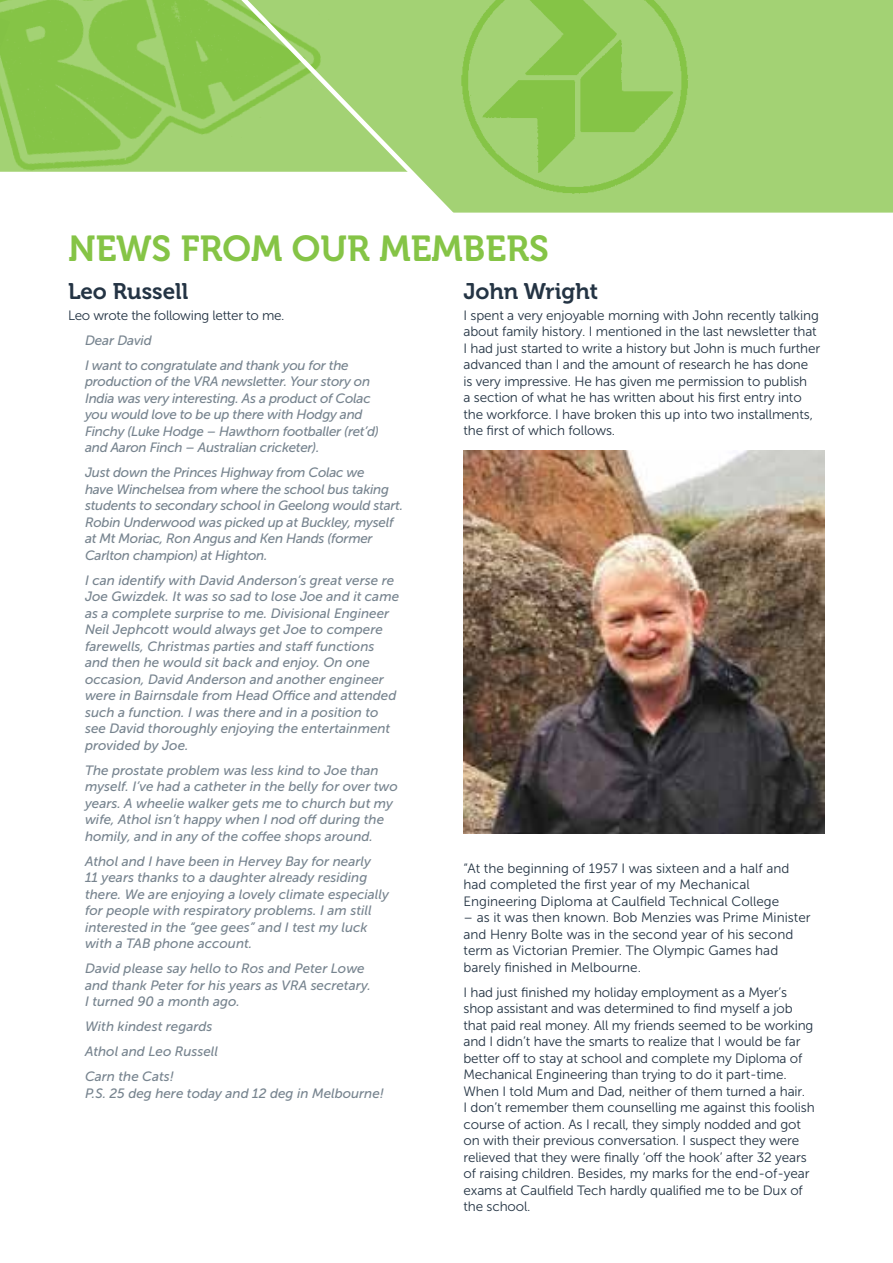
<style>
.page{position:relative;width:893px;height:1263px;background:#fff}
.page>*{position:absolute;margin:0;border:0;box-sizing:border-box;transform-origin:0 0}
.t1{font:36px "Museo 700";color:#85c446}
.t2{font:22.5px "Museo 700";color:#243444}
.t3{font:13.5px/16.5px "Museo Sans 300";letter-spacing:-.01em;color:#243444}
.t4{font:italic 13.5px/16.5px "Museo Sans 500";color:#77848f}
.t5{font:italic 13.5px/16.5px "Museo Sans 500";letter-spacing:-.02em;color:#77848f}
</style>
<div class="page">
<svg style="left:10px;top:0;width:883px;height:213px;background:#9bce68"></svg>
<img style="left:0;top:0;width:10px;height:172px">
<svg style="left:193px;top:0;width:267px;height:213px"></svg>
<img style="left:382px;top:0;width:371px;height:210px">
<div style="left:0;top:172px;width:146px;height:40px;background:#fff"></div>
<img style="left:463px;top:451px;width:362px;height:382px">
<h1 class="t1" style="left:68px;top:228px;width:482px">NEWS FROM OUR MEMBERS</h1>
<h2 class="t2" style="left:68px;top:279px;width:122px">Leo Russell</h2>
<p class="t3" style="left:68px;top:307px;width:218px">Leo wrote the following letter to me.</p>
<p class="t5" style="left:85px;top:328px;width:265px;line-height:25px">Dear David<br>I want to congratulate and thank you for the</p>
<p class="t5" style="left:85px;top:374px;width:295px">production of the VRA newsletter. Your story on India was very interesting. As a product of Colac you would love to be up there with Hodgy and Finchy (Luke Hodge – Hawthorn footballer (ret’d) and Aaron Finch – Australian cricketer).</p>
<p class="t5" style="left:85px;top:465px;width:320px">Just down the Princes Highway from Colac we<br>have Winchelsea from where the school bus taking students to secondary school in Geelong would start.<br>Robin Underwood was picked up at Buckley, myself at Mt Moriac, Ron Angus and Ken Hands (former Carlton champion) at Highton.</p>
<p class="t4" style="left:85px;top:572px;width:316px">I can identify with David Anderson’s great verse re Joe Gwizdek. It was so sad to lose Joe and it came as a complete surprise to me. Divisional Engineer Neil Jephcott would always get Joe to compere farewells, Christmas parties and staff functions and then he would sit back and enjoy. On one occasion, David Anderson and another engineer were in Bairnsdale from Head Office and attended such a function. I was there and in a position to see David thoroughly enjoying the entertainment provided by Joe.</p>
<p class="t4" style="left:85px;top:762px;width:314px">The prostate problem was less kind to Joe than myself. I’ve had a catheter in the belly for over two years. A wheelie walker gets me to church but my wife, Athol isn’t happy when I nod off during the homily, and in any of the coffee shops around.</p>
<p class="t4" style="left:85px;top:853px;width:305px">Athol and I have been in Hervey Bay for nearly<br>11 years thanks to a daughter already residing there. We are enjoying a lovely climate especially for people with respiratory problems. I am still interested in the “gee gees” and I test my luck with a TAB phone account.</p>
<p class="t4" style="left:85px;top:960px;width:287px">David please say hello to Ros and Peter Lowe and thank Peter for his years as VRA secretary.<br>I turned 90 a month ago.</p>
<p class="t4" style="left:85px;top:1014px;width:135px;line-height:25px">With kindest regards<br>Athol and Leo Russell<br>Carn the Cats!</p>
<p class="t4" style="left:85px;top:1085px;width:301px">P.S. 25 deg here today and 12 deg in Melbourne!</p>
<h2 class="t2" style="left:463px;top:279px;width:136px">John Wright</h2>
<p class="t3" style="left:463px;top:307px;width:358px">I spent a very enjoyable morning with John recently talking about family history. I mentioned in the last newsletter that I had just started to write a history but John is much further advanced than I and the amount of research he has done is very impressive. He has given me permission to publish<br>a section of what he has written about his first entry into the workforce. I have broken this up into two installments, the first of which follows.</p>
<p class="t3" style="left:463px;top:860px;width:328px">“At the beginning of 1957 I was sixteen and a half and had completed the first year of my Mechanical<br>Engineering Diploma at Caulfield Technical College</p>
<p class="t3" style="left:463px;top:910px;width:349px">– as it was then known. Bob Menzies was Prime Minister and Henry Bolte was in the second year of his second term as Victorian Premier. The Olympic Games had barely finished in Melbourne.</p>
<p class="t3" style="left:463px;top:984px;width:353px">I had just finished my holiday employment as a Myer’s shop assistant and was determined to find myself a job that paid real money. All my friends seemed to be working and I didn’t have the smarts to realize that I would be far better off to stay at school and complete my Diploma of Mechanical Engineering than trying to do it part-time.<br>When I told Mum and Dad, neither of them turned a hair.<br>I don’t remember them counselling me against this foolish course of action. As I recall, they simply nodded and got on with their previous conversation. I suspect they were relieved that they were finally ‘off the hook’ after 32 years of raising children. Besides, my marks for the end-of-year exams at Caulfield Tech hardly qualified me to be Dux of the school.</p>
</div>
